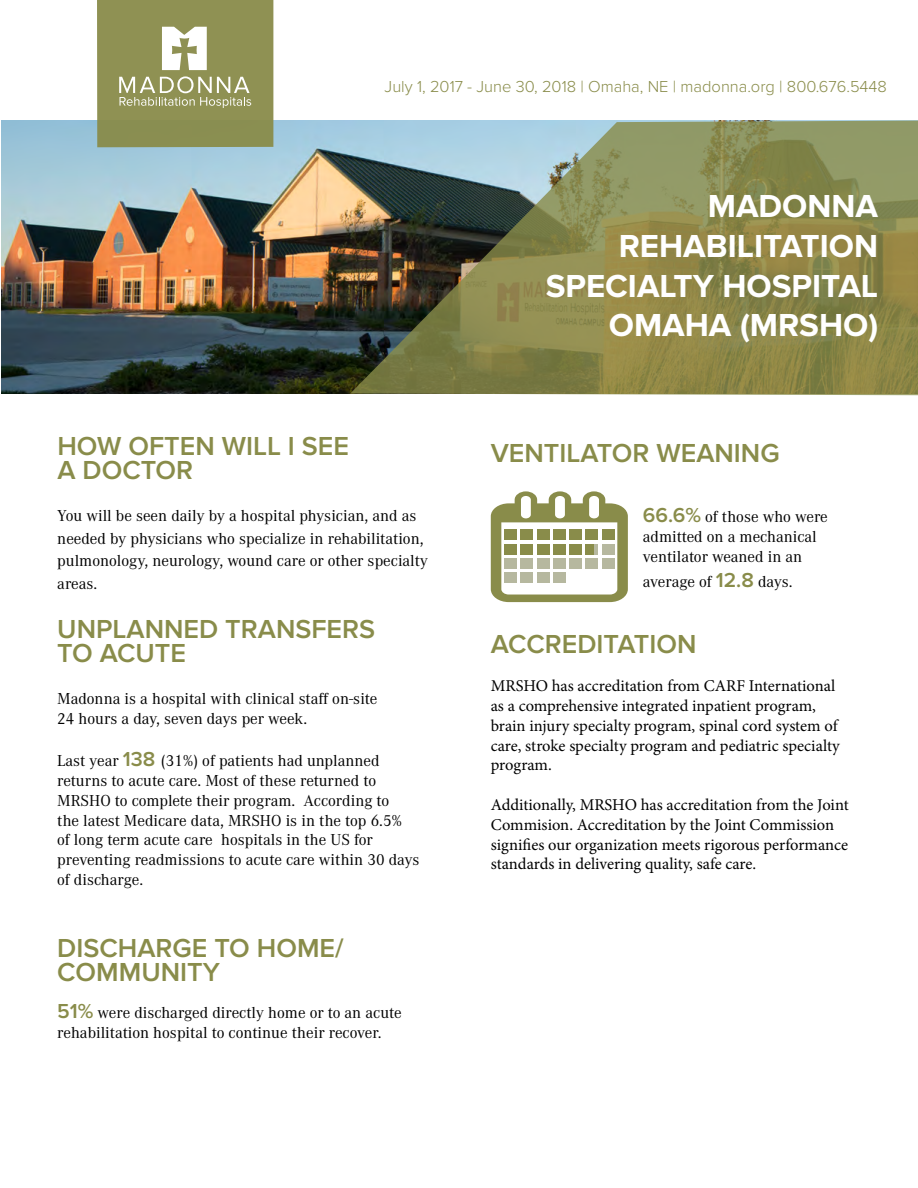
<style>
.page{position:relative;width:918px;height:1188px;background:#fff}
.page>*{position:absolute;margin:0;border:0;box-sizing:border-box;transform-origin:0 0}
.t1{font:700 33px/39.6px "Proxima Nova";color:#fff;text-align:right}
.t2{font:600 27px/24px "Proxima Nova";color:#898c4a}
.t3{font:16.5px/19.8px "Corporate A Pro";color:#000}
.t4{font:16.5px/19.8px "Minion Pro";color:#000}
.t5{font:300 16.5px "Proxima Nova";color:#898c4a}
.s1{font-family:"Proxima Nova";font-weight:600;font-size:21px;color:#898c4a}
</style>
<div class="page">
<img style="left:2px;top:121px;width:348px;height:273px">
<svg style="left:350px;top:121px;width:568px;height:274px;background:#828356"></svg>
<div style="left:97px;top:0;width:176px;height:147px;background:#8f9153"></div>
<svg style="left:162px;top:27px;width:45px;height:43px"></svg>
<svg style="left:119px;top:76px;width:132px;height:32px"></svg>
<svg style="left:491px;top:491px;width:137px;height:111px"></svg>
<div style="left:504px;top:558px;width:12px;height:11px;background:#b6b89f"></div>
<div style="left:521px;top:558px;width:12px;height:11px;background:#b6b89f"></div>
<div style="left:537px;top:558px;width:12px;height:11px;background:#b6b89f"></div>
<div style="left:553px;top:558px;width:12px;height:11px;background:#b6b89f"></div>
<div style="left:504px;top:529px;width:12px;height:11px;background:#898c4a"></div>
<div style="left:504px;top:544px;width:12px;height:11px;background:#898c4a"></div>
<div style="left:521px;top:529px;width:12px;height:11px;background:#898c4a"></div>
<div style="left:537px;top:529px;width:12px;height:11px;background:#898c4a"></div>
<div style="left:553px;top:529px;width:12px;height:11px;background:#898c4a"></div>
<div style="left:521px;top:544px;width:12px;height:11px;background:#898c4a"></div>
<div style="left:537px;top:544px;width:12px;height:11px;background:#898c4a"></div>
<div style="left:553px;top:544px;width:12px;height:11px;background:#898c4a"></div>
<div style="left:570px;top:529px;width:12px;height:11px;background:#898c4a"></div>
<div style="left:586px;top:529px;width:12px;height:11px;background:#898c4a"></div>
<div style="left:602px;top:529px;width:12px;height:11px;background:#898c4a"></div>
<div style="left:570px;top:544px;width:12px;height:11px;background:#898c4a"></div>
<div style="left:570px;top:558px;width:12px;height:11px;background:#b6b89f"></div>
<div style="left:586px;top:558px;width:12px;height:11px;background:#b6b89f"></div>
<div style="left:602px;top:558px;width:12px;height:11px;background:#b6b89f"></div>
<div style="left:504px;top:572px;width:12px;height:11px;background:#b6b89f"></div>
<div style="left:521px;top:572px;width:12px;height:11px;background:#b6b89f"></div>
<div style="left:537px;top:572px;width:12px;height:11px;background:#b6b89f"></div>
<div style="left:553px;top:572px;width:12px;height:11px;background:#b6b89f"></div>
<div style="left:586px;top:544px;width:12px;height:11px;background:#898c4a"></div>
<hr style="left:594px;top:544px;width:4px;height:11px;background:#b6b89f">
<div style="left:602px;top:544px;width:12px;height:11px;background:#b6b89f"></div>
<p class="t5" style="left:385px;top:77px;width:504px">July 1, 2017 - June 30, 2018 | Omaha, NE | madonna.org | 800.676.5448</p>
<h2 class="t2" style="left:57px;top:435px;width:293px">HOW OFTEN WILL I SEE<br>A DOCTOR</h2>
<p class="t3" style="left:57px;top:504px;width:372px;line-height:22.5px">You will be seen daily by a hospital physician, and as needed by physicians who specialize in rehabilitation, pulmonology, neurology, wound care or other specialty areas.</p>
<h2 class="t2" style="left:57px;top:617px;width:319px">UNPLANNED TRANSFERS<br>TO ACUTE</h2>
<p class="t3" style="left:57px;top:688px;width:322px">Madonna is a hospital with clinical staff on-site<br>24 hours a day, seven days per week.</p>
<p class="t3" style="left:57px;top:750px;width:364px">Last year <span class="s1">138</span> (31%) of patients had unplanned returns to acute care. Most of these returned to MRSHO to complete their program. According to<br>the latest Medicare data, MRSHO is in the top 6.5%<br>of long term acute care hospitals in the US for preventing readmissions to acute care within 30 days of discharge.</p>
<h2 class="t2" style="left:57px;top:937px;width:288px">DISCHARGE TO HOME/<br>COMMUNITY</h2>
<p class="t3" style="left:57px;top:1002px;width:346px"><span class="s1">51%</span> were discharged directly home or to an acute rehabilitation hospital to continue their recover.</p>
<h1 class="t1" style="left:546px;top:187px;width:334px">MADONNA<br>REHABILITATION<br>SPECIALTY HOSPITAL<br>OMAHA (MRSHO)</h1>
<h2 class="t2" style="left:491px;top:442px;width:290px">VENTILATOR WEANING</h2>
<p class="t3" style="left:643px;top:506px;width:186px"><span class="s1">66.6%</span> of those who were admitted on a mechanical ventilator weaned in an</p>
<p class="t3" style="left:643px;top:571px;width:151px">average of <span class="s1">12.8</span> days.</p>
<h2 class="t2" style="left:491px;top:633px;width:207px">ACCREDITATION</h2>
<p class="t4" style="left:491px;top:676px;width:350px">MRSHO has accreditation from CARF International as a comprehensive integrated inpatient program, brain injury specialty program, spinal cord system of care, stroke specialty program and pediatric specialty program.</p>
<p class="t4" style="left:491px;top:795px;width:359px">Additionally, MRSHO has accreditation from the Joint Commision. Accreditation by the Joint Commission signifies our organization meets rigorous performance standards in delivering quality, safe care.</p>
</div>
